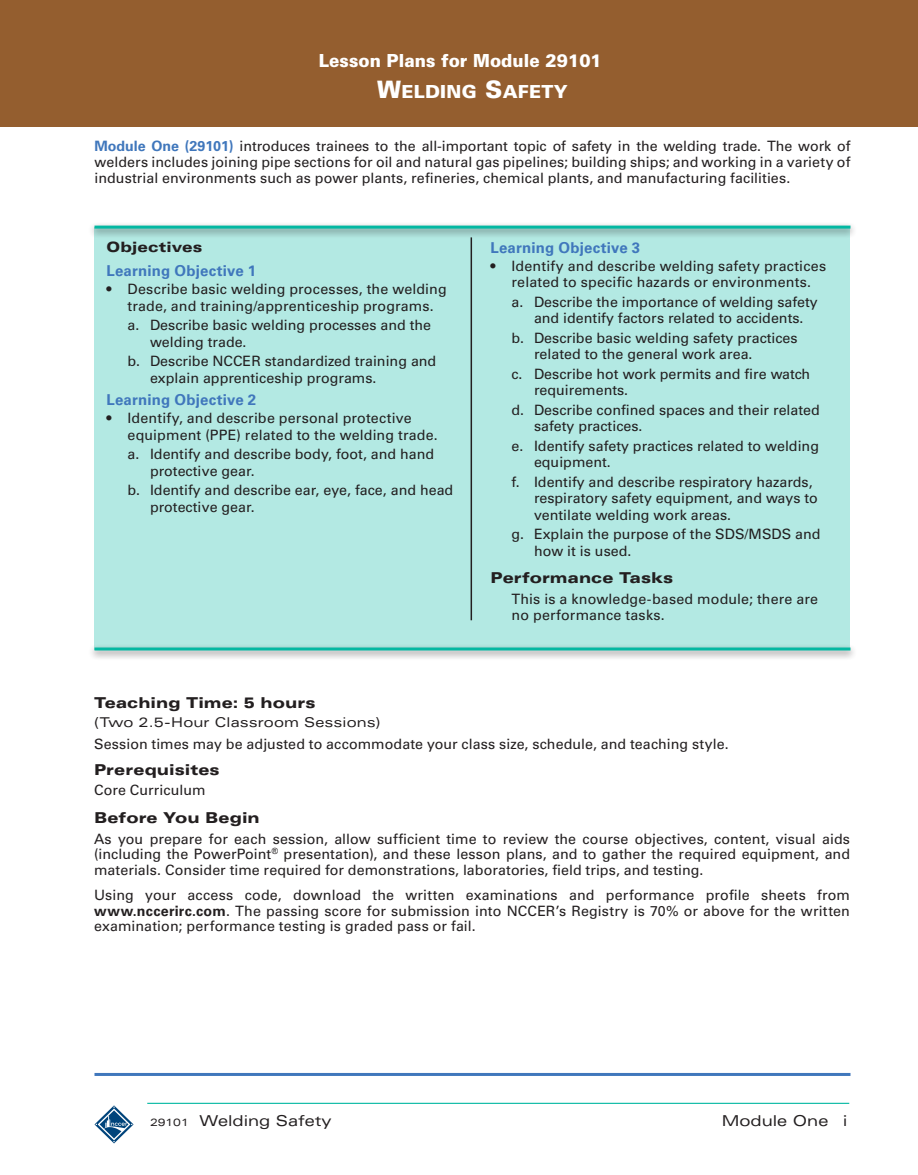
<style>
.page{position:relative;width:918px;height:1175px;background:#fff}
.page>*{position:absolute;margin:0;border:0;box-sizing:border-box;transform-origin:0 0}
.t1{font:900 18px/30.8px "Univers LT Std";color:#fff;scale:.94 1}
.t2{font:900 expanded 15px "Univers LT Std";letter-spacing:.005em;color:#231f20}
.t3{font:700 15px "Univers LT Std";letter-spacing:.015em;color:#4077bc}
.t4{font:expanded 15px "Univers LT Std";color:#231f20}
.t5{font:14.25px/16.5px "Univers LT Std";color:#231f20}
.t6{font:900 expanded 14.25px "Univers LT Std";letter-spacing:.01em;color:#231f20}
.t7{font:expanded 13.5px "Univers LT Std";letter-spacing:.005em;color:#231f20}
.s1{font-size:24px}
.s2{font-style:inherit}
.s3{font-weight:700;color:#4077bc}
.s4{font-weight:700}
.s5{font-stretch:normal}
</style>
<div class="page">
<svg style="left:94px;top:1105px;width:40px;height:38px"></svg>
<hr style="left:147px;top:1102px;width:702px;height:1px;background:#03b8a2">
<div style="left:0;top:0;width:918px;height:126px;background:#945e2f"></div>
<hr style="left:94px;top:1073px;width:756px;height:3px;background:#4077bc">
<div style="left:94px;top:227px;width:756px;height:422px;background:#b3e9e3"></div>
<div style="left:88px;top:644px;width:769px;height:16px;background:#231f20;opacity:.6"></div>
<hr style="left:94px;top:647px;width:756px;height:3px;background:#03b8a2">
<div style="left:88px;top:222px;width:769px;height:16px;background:#231f20;opacity:.6"></div>
<hr style="left:94px;top:225px;width:756px;height:3px;background:#03b8a2">
<hr style="left:471px;top:237px;width:1px;height:383px;background:#231f20">
<p class="t1" style="left:377px;top:45px;width:240px;text-indent:-58px">Lesson Plans for Module 29101<br><span class="s1">W</span><span class="s2">ELDING</span> <span class="s1">S</span><span class="s2">AFETY</span></p>
<p class="t5" style="left:94px;top:138px;width:758px;line-height:15.8px;text-align:justify"><span class="s3">Module One (29101)</span> introduces trainees to the all-important topic of safety in the welding trade. The work of welders includes joining pipe sections for oil and natural gas pipelines; building ships; and working in a variety of industrial environments such as power plants, refineries, chemical plants, and manufacturing facilities.</p>
<p class="t6" style="left:106px;top:239px;width:97px">Objectives</p>
<p class="t3" style="left:106px;top:262px;width:151px">Learning Objective 1</p>
<p class="t5" style="left:106px;top:281px;width:342px;text-align:center">• Describe basic welding processes, the welding trade, and training/apprenticeship programs.</p>
<p class="t5" style="left:150px;top:317px;width:283px;text-indent:-23px">a. Describe basic welding processes and the welding trade.</p>
<p class="t5" style="left:150px;top:353px;width:288px;text-indent:-23px">b. Describe NCCER standardized training and explain apprenticeship programs.</p>
<p class="t3" style="left:106px;top:391px;width:151px">Learning Objective 2</p>
<p class="t5" style="left:128px;top:410px;width:312px;text-indent:-21px">• Identify, and describe personal protective equipment (PPE) related to the welding trade.</p>
<p class="t5" style="left:150px;top:446px;width:286px;text-indent:-23px">a. Identify and describe body, foot, and hand protective gear.</p>
<p class="t5" style="left:150px;top:482px;width:305px;text-indent:-23px">b. Identify and describe ear, eye, face, and head protective gear.</p>
<p class="t3" style="left:490px;top:239px;width:151px">Learning Objective 3</p>
<p class="t5" style="left:490px;top:257px;width:337px;text-align:center">• Identify and describe welding safety practices related to specific hazards or environments.</p>
<p class="t5" style="left:512px;top:293px;width:308px;text-align:center">a. Describe the importance of welding safety and identify factors related to accidents.</p>
<p class="t5" style="left:534px;top:329px;width:265px;text-indent:-23px">b. Describe basic welding safety practices related to the general work area.</p>
<p class="t5" style="left:534px;top:365px;width:278px;text-indent:-23px">c. Describe hot work permits and fire watch requirements.</p>
<p class="t5" style="left:534px;top:401px;width:287px;text-indent:-23px">d. Describe confined spaces and their related safety practices.</p>
<p class="t5" style="left:534px;top:437px;width:287px;text-indent:-23px">e. Identify safety practices related to welding equipment.</p>
<p class="t5" style="left:534px;top:473px;width:285px;text-indent:-23px">f. Identify and describe respiratory hazards, respiratory safety equipment, and ways to ventilate welding work areas.</p>
<p class="t5" style="left:534px;top:526px;width:288px;text-indent:-23px">g. Explain the purpose of the SDS/MSDS and how it is used.</p>
<p class="t2" style="left:490px;top:569px;width:184px">Performance Tasks</p>
<p class="t5" style="left:512px;top:590px;width:308px">This is a knowledge-based module; there are no performance tasks.</p>
<p class="t2" style="left:94px;top:694px;width:223px">Teaching Time: 5 hours</p>
<p class="t7" style="left:94px;top:714px;width:288px">(Two 2.5-Hour Classroom Sessions)</p>
<p class="t5" style="left:94px;top:736px;width:636px">Session times may be adjusted to accommodate your class size, schedule, and teaching style.</p>
<p class="t2" style="left:94px;top:760px;width:127px">Prerequisites</p>
<p class="t5" style="left:94px;top:781px;width:113px">Core Curriculum</p>
<p class="t2" style="left:94px;top:809px;width:167px">Before You Begin</p>
<p class="t5" style="left:94px;top:831px;width:757px;line-height:15.8px;text-align:justify">As you prepare for each session, allow sufficient time to review the course objectives, content, visual aids (including the PowerPoint<sup>®</sup> presentation), and these lesson plans, and to gather the required equipment, and materials. Consider time required for demonstrations, laboratories, field trips, and testing.</p>
<p class="t5" style="left:94px;top:887px;width:758px;line-height:15.8px;text-align:justify">Using your access code, download the written examinations and performance profile sheets from <span class="s4">www.nccerirc.com</span>. The passing score for submission into NCCER’s Registry is 70% or above for the written examination; performance testing is graded pass or fail.</p>
<p class="t4" style="left:722px;top:1111px;width:127px">Module One <span class="s5">i</span></p>
</div>
